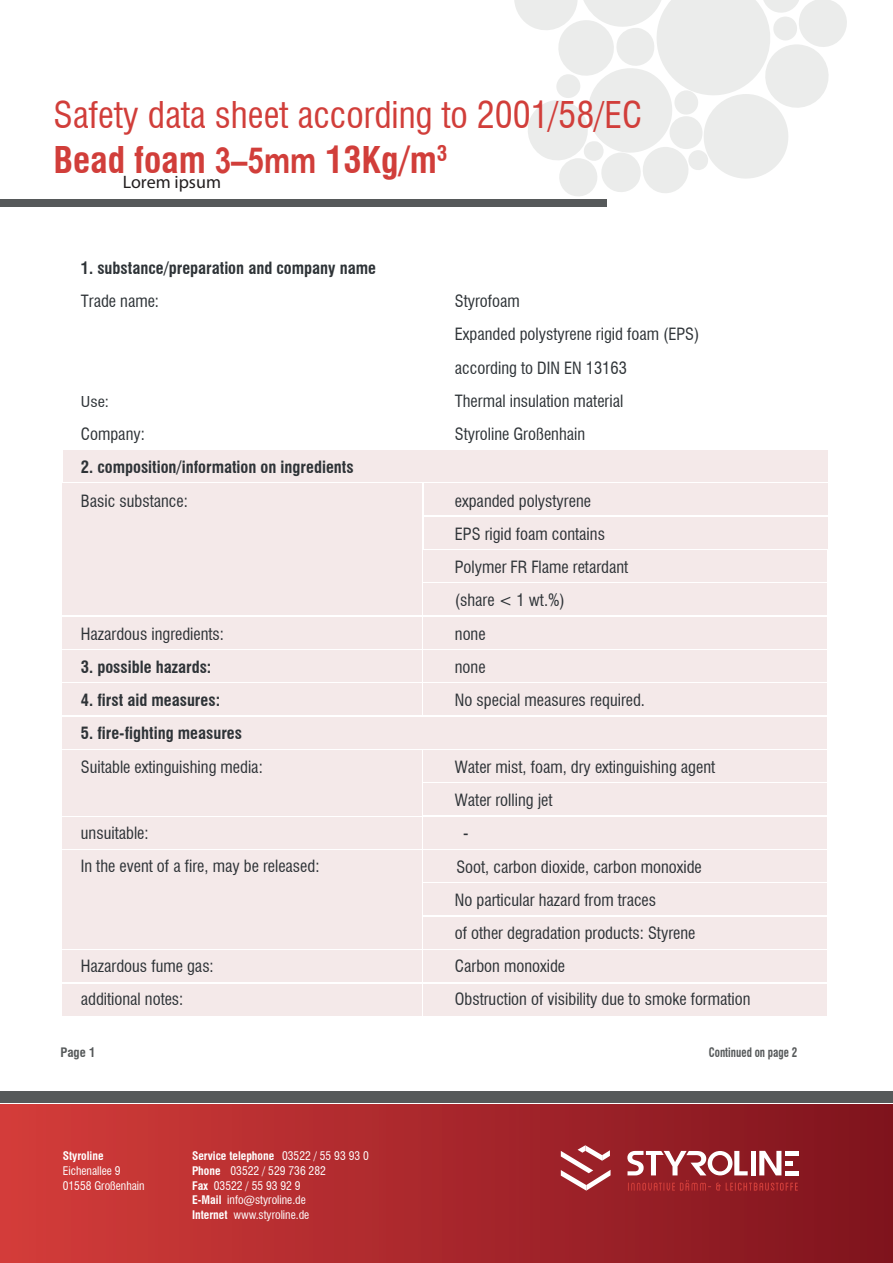
<style>
.page{position:relative;width:893px;height:1263px;background:#fff}
.page>*{position:absolute;margin:0;border:0;box-sizing:border-box;transform-origin:0 0}
.t1{font:condensed 36px/45px "Swiss 721 BT";color:#d13e3a}
.t2{font:18px "Myriad Pro";color:#231f20}
.t3{font:condensed 16.5px/33.3px "Swiss 721 BT";color:#2e3337}
.t4{font:700 condensed 16.5px "Swiss 721 BT";color:#2e3337}
.t5{font:condensed 14.7px "Swiss 721 BT";color:#2e3337;scale:1.13 1}
.t6{font:700 condensed 12.75px "Swiss 721 BT";color:#56595a;scale:.86 1}
.t7{font:700 condensed 12.75px "Swiss 721 BT";color:#56595a}
.t8{font:condensed 11.55px/14.7px "Swiss 721 BT";color:#fff}
.t9{font:700 condensed 11.55px "Swiss 721 BT";color:#fff}
.s1{font-weight:700}
.s2{font-family:"Arial Narrow";font-weight:700;font-stretch:normal}
</style>
<div class="page">
<div style="left:63px;top:483px;width:359px;height:132px;background:#f4e9e9"></div>
<div style="left:62px;top:617px;width:360px;height:31px;background:#f4e9e9"></div>
<div style="left:423px;top:617px;width:404px;height:31px;background:#f4e9e9"></div>
<svg style="left:514px;top:0;width:333px;height:196px"></svg>
<div style="left:0;top:200px;width:606px;height:7px;background:#56595a"></div>
<div style="left:62px;top:650px;width:360px;height:32px;background:#f4e9e9"></div>
<div style="left:423px;top:650px;width:404px;height:32px;background:#f4e9e9"></div>
<div style="left:62px;top:683px;width:360px;height:32px;background:#f4e9e9"></div>
<div style="left:423px;top:683px;width:404px;height:32px;background:#f4e9e9"></div>
<div style="left:62px;top:717px;width:765px;height:31px;background:#f4e9e9"></div>
<div style="left:62px;top:750px;width:360px;height:65px;background:#f4e9e9"></div>
<div style="left:423px;top:750px;width:404px;height:32px;background:#f4e9e9"></div>
<div style="left:423px;top:783px;width:404px;height:32px;background:#f4e9e9"></div>
<div style="left:62px;top:817px;width:360px;height:31px;background:#f4e9e9"></div>
<div style="left:423px;top:817px;width:404px;height:31px;background:#f4e9e9"></div>
<div style="left:62px;top:850px;width:360px;height:98px;background:#f4e9e9"></div>
<div style="left:423px;top:850px;width:404px;height:32px;background:#f4e9e9"></div>
<div style="left:423px;top:883px;width:404px;height:32px;background:#f4e9e9"></div>
<div style="left:423px;top:917px;width:404px;height:31px;background:#f4e9e9"></div>
<div style="left:62px;top:950px;width:360px;height:32px;background:#f4e9e9"></div>
<div style="left:423px;top:950px;width:404px;height:32px;background:#f4e9e9"></div>
<div style="left:62px;top:984px;width:360px;height:31px;background:#f4e9e9"></div>
<div style="left:423px;top:984px;width:404px;height:31px;background:#f4e9e9"></div>
<div style="left:423px;top:583px;width:404px;height:32px;background:#f4e9e9"></div>
<div style="left:423px;top:550px;width:404px;height:32px;background:#f4e9e9"></div>
<div style="left:424px;top:517px;width:403px;height:32px;background:#f4e9e9"></div>
<div style="left:424px;top:483px;width:403px;height:32px;background:#f4e9e9"></div>
<div style="left:63px;top:450px;width:764px;height:32px;background:#f4e9e9"></div>
<div style="left:0;top:1104px;width:893px;height:159px;background:linear-gradient(to right,#d33c3a,#7e131d)"></div>
<div style="left:0;top:1091px;width:893px;height:12px;background:#56595a"></div>
<svg style="left:561px;top:1145px;width:49px;height:45px"></svg>
<svg style="left:627px;top:1151px;width:171px;height:40px"></svg>
<h1 class="t1" style="left:53px;top:92px;width:590px">Safety data sheet according to 2001/58/EC<br><span class="s1">Bead foam</span> <span class="s2">3–5mm</span> <span class="s1">13Kg/m</span><sup>3</sup></h1>
<p class="t2" style="left:123px;top:171px;width:100px">Lorem ipsum</p>
<p class="t4" style="left:81px;top:258px;width:297px">1. substance/preparation and company name</p>
<p class="t3" style="left:81px;top:285px;width:80px">Trade name:</p>
<p class="t3" style="left:455px;top:285px;width:246px">Styrofoam<br>Expanded polystyrene rigid foam (EPS) according to DIN EN 13163</p>
<p class="t5" style="left:81px;top:393px;width:26px">Use:</p>
<p class="t3" style="left:455px;top:384px;width:170px">Thermal insulation material</p>
<p class="t3" style="left:81px;top:417px;width:66px">Company:</p>
<p class="t3" style="left:455px;top:417px;width:132px">Styroline Großenhain</p>
<p class="t4" style="left:81px;top:458px;width:274px">2. composition/information on ingredients</p>
<p class="t3" style="left:81px;top:484px;width:109px">Basic substance:</p>
<p class="t3" style="left:455px;top:484px;width:175px">expanded polystyrene<br>EPS rigid foam contains<br>Polymer FR Flame retardant (share &lt; 1 wt.%)</p>
<p class="t3" style="left:81px;top:617px;width:145px">Hazardous ingredients:</p>
<p class="t3" style="left:455px;top:617px;width:32px">none</p>
<p class="t4" style="left:81px;top:657px;width:132px">3. possible hazards:</p>
<p class="t3" style="left:455px;top:650px;width:32px">none</p>
<p class="t4" style="left:81px;top:690px;width:141px">4. first aid measures:</p>
<p class="t3" style="left:455px;top:683px;width:192px">No special measures required.</p>
<p class="t4" style="left:81px;top:723px;width:163px">5. fire-fighting measures</p>
<p class="t3" style="left:81px;top:750px;width:183px">Suitable extinguishing media:</p>
<p class="t3" style="left:455px;top:750px;width:262px">Water mist, foam, dry extinguishing agent<br>Water rolling jet</p>
<p class="t3" style="left:81px;top:816px;width:69px">unsuitable:</p>
<p class="t3" style="left:463px;top:816px;width:7px">-</p>
<p class="t3" style="left:81px;top:850px;width:240px">In the event of a fire, may be released:</p>
<p class="t3" style="left:455px;top:883px;width:203px">No particular hazard from traces</p>
<p class="t3" style="left:456px;top:850px;width:247px">Soot, carbon dioxide, carbon monoxide</p>
<p class="t3" style="left:455px;top:916px;width:242px">of other degradation products: Styrene</p>
<p class="t3" style="left:81px;top:949px;width:134px">Hazardous fume gas:</p>
<p class="t3" style="left:455px;top:949px;width:112px">Carbon monoxide</p>
<p class="t3" style="left:81px;top:983px;width:104px">additional notes:</p>
<p class="t3" style="left:455px;top:983px;width:297px">Obstruction of visibility due to smoke formation</p>
<p class="t7" style="left:60px;top:1045px;width:36px">Page 1</p>
<p class="t6" style="left:709px;top:1045px;width:104px">Continued on page 2</p>
<p class="t9" style="left:63px;top:1149px;width:42px">Styroline</p>
<p class="t8" style="left:63px;top:1163px;width:83px">Eichenallee 9<br>01558 Großenhain</p>
<p class="t8" style="left:192px;top:1148px;width:178px"><span class="s1">Service telephone</span> 03522 / 55 93 93 0<br><span class="s1">Phone</span> 03522 / 529 736 282<br><span class="s1">Fax</span> 03522 / 55 93 92 9<br><span class="s1">E-Mail</span> info@styroline.de<br><span class="s1">Internet</span> www.styroline.de</p>
</div>
